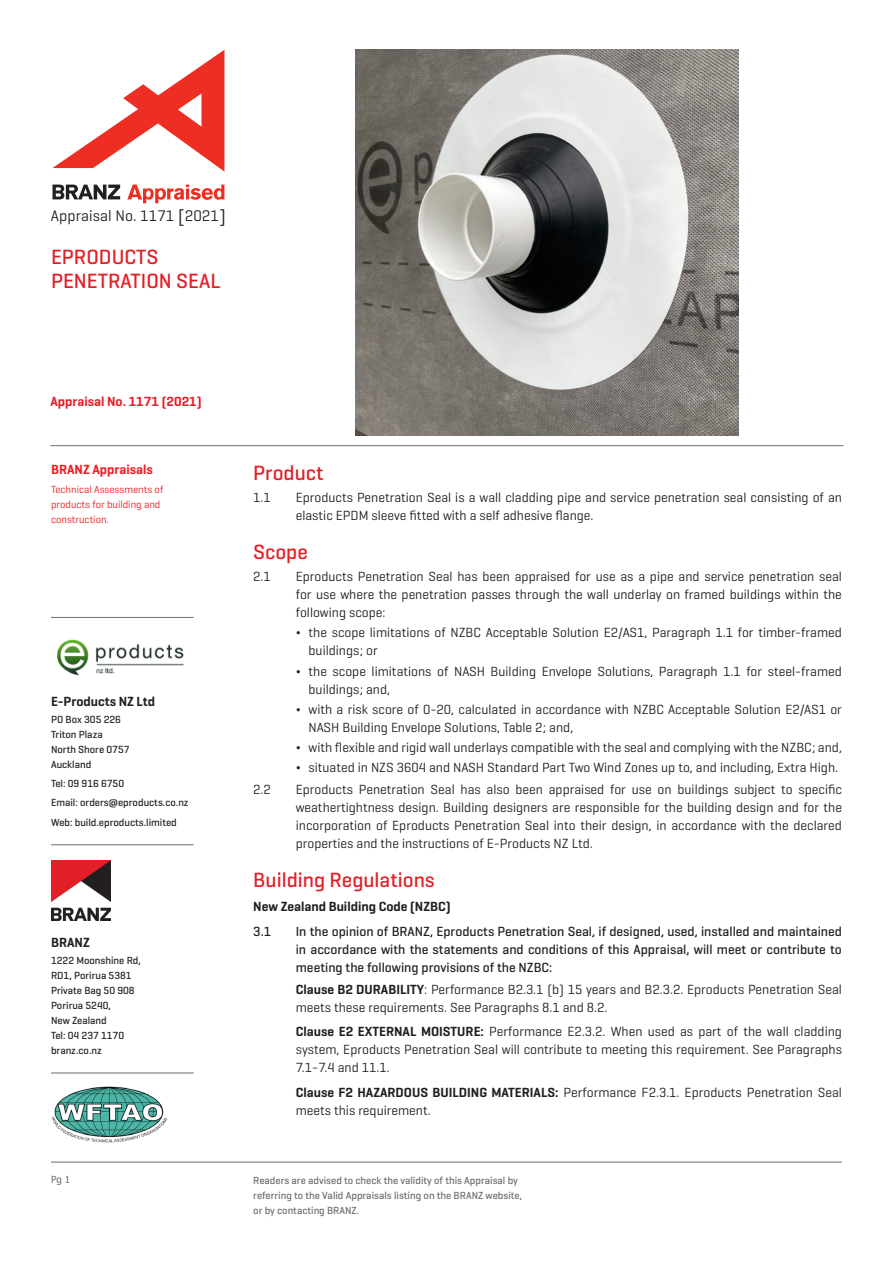
<style>
.page{position:relative;width:893px;height:1263px;background:#fff}
.page>*{position:absolute;margin:0;border:0;box-sizing:border-box;transform-origin:0 0}
.H3_Geo_P{font:500 21px/24px "Geogrotesque";color:#e21f26}
.t1{font:15.6px "Geogrotesque";letter-spacing:.005em;color:#231f20}
.Body_INDENT{font:13.5px/18px "Geogrotesque";color:#231f20}
.t2{font:500 13.5px/18px "Geogrotesque";color:#231f20;text-align:justify}
.H5_Geo_P_INDENT{font:600 13.5px "Geogrotesque";color:#231f20}
.H4_Geo_P{font:600 13.5px "Geogrotesque";color:#e21f26}
.H5_Geo_P{font:600 13.5px "Geogrotesque";color:#231f20}
.Body{font:600 13.5px "Geogrotesque";color:#ee1d23}
.Small_Body_Geo_P{font:500 10.5px/15px "Geogrotesque";color:#231f20}
.Small_Body_Geo_P-2{font:500 10.5px/15px "Geogrotesque";color:#6c6d70}
.Body-2{font:10.5px/15px "Geogrotesque";color:#ee1d23}
.t3{font:9.75px "Tahoma";color:#6c6d70}
.s1{font-size:18.3px}
.s2{font-weight:500}
.s3{font-weight:600}
</style>
<div class="page">
<hr style="left:51px;top:617px;width:143px;height:1px;background:#6c6d70">
<img style="left:57px;top:639px;width:127px;height:37px">
<hr style="left:51px;top:844px;width:143px;height:1px;background:#6c6d70">
<img style="left:51px;top:861px;width:60px;height:59px">
<hr style="left:51px;top:1073px;width:143px;height:1px;background:#6c6d70">
<hr style="left:50px;top:445px;width:793px;height:1px;background:#6c6d70">
<hr style="left:51px;top:1162px;width:791px;height:1px;background:#6c6d70">
<img style="left:51px;top:1086px;width:117px;height:57px">
<svg style="left:52px;top:50px;width:172px;height:122px"></svg>
<svg style="left:127px;top:185px;width:97px;height:18px"></svg>
<svg style="left:53px;top:185px;width:67px;height:14px"></svg>
<img style="left:356px;top:49px;width:382px;height:386px">
<p class="t1" style="left:51px;top:206px;width:176px">Appraisal No. 1171 <span class="s1">[</span>2021<span class="s1">]</span></p>
<p class="H3_Geo_P" style="left:51px;top:245px;width:171px">EPRODUCTS<br>PENETRATION SEAL</p>
<p class="H4_Geo_P" style="left:50px;top:393px;width:153px">Appraisal No. 1171 (2021)</p>
<p class="Body" style="left:51px;top:461px;width:103px">BRANZ Appraisals</p>
<p class="Body-2" style="left:51px;top:482px;width:114px">Technical Assessments of products for building and construction.</p>
<p class="H5_Geo_P" style="left:51px;top:693px;width:106px">E-Products NZ Ltd</p>
<p class="Small_Body_Geo_P" style="left:51px;top:712px;width:72px">PO Box 305 226</p>
<p class="Small_Body_Geo_P" style="left:51px;top:727px;width:53px">Triton Plaza</p>
<p class="Small_Body_Geo_P" style="left:51px;top:742px;width:80px">North Shore 0757</p>
<p class="Small_Body_Geo_P" style="left:51px;top:757px;width:42px">Auckland</p>
<p class="Small_Body_Geo_P" style="left:51px;top:776px;width:75px">Tel: 09 916 6750</p>
<p class="Small_Body_Geo_P" style="left:51px;top:795px;width:139px">Email: orders@eproducts.co.nz</p>
<p class="Small_Body_Geo_P" style="left:51px;top:814px;width:127px">Web: build.eproducts.limited</p>
<p class="H5_Geo_P" style="left:51px;top:934px;width:40px">BRANZ</p>
<p class="Small_Body_Geo_P" style="left:51px;top:952px;width:91px">1222 Moonshine Rd,</p>
<p class="Small_Body_Geo_P" style="left:51px;top:967px;width:82px">RD1, Porirua 5381</p>
<p class="Small_Body_Geo_P" style="left:51px;top:982px;width:85px">Private Bag 50 908</p>
<p class="Small_Body_Geo_P" style="left:51px;top:997px;width:62px">Porirua 5240,<br>New Zealand</p>
<p class="Small_Body_Geo_P" style="left:51px;top:1027px;width:75px">Tel: 04 237 1170</p>
<p class="Small_Body_Geo_P" style="left:51px;top:1042px;width:52px">branz.co.nz</p>
<p class="H3_Geo_P" style="left:253px;top:460px;width:72px">Product</p>
<p class="Body_INDENT" style="left:253px;top:488px;width:19px">1.1</p>
<p class="Body_INDENT" style="left:296px;top:488px;width:548px">Eproducts Penetration Seal is a wall cladding pipe and service penetration seal consisting of an elastic EPDM sleeve fitted with a self adhesive flange.</p>
<p class="H3_Geo_P" style="left:253px;top:539px;width:56px">Scope</p>
<p class="Body_INDENT" style="left:253px;top:567px;width:19px">2.1</p>
<p class="Body_INDENT" style="left:296px;top:567px;width:548px;text-align:justify">Eproducts Penetration Seal has been appraised for use as a pipe and service penetration seal for use where the penetration passes through the wall underlay on framed buildings within the following scope:</p>
<p class="Body_INDENT" style="left:309px;top:623px;width:535px;text-indent:-13px"><span class="s2">¬</span> the scope limitations of NZBC Acceptable Solution E2/AS1, Paragraph 1.1 for timber-framed buildings; or</p>
<p class="Body_INDENT" style="left:309px;top:661px;width:535px;text-indent:-13px"><span class="s2">¬</span> the scope limitations of NASH Building Envelope Solutions, Paragraph 1.1 for steel-framed buildings; and,</p>
<p class="Body_INDENT" style="left:309px;top:700px;width:535px;text-indent:-13px"><span class="s2">¬</span> with a risk score of 0-20, calculated in accordance with NZBC Acceptable Solution E2/AS1 or<br>NASH Building Envelope Solutions, Table 2; and,</p>
<p class="Body_INDENT" style="left:296px;top:738px;width:548px"><span class="s2">¬</span> with flexible and rigid wall underlays compatible with the seal and complying with the NZBC; and,</p>
<p class="Body_INDENT" style="left:296px;top:758px;width:544px"><span class="s2">¬</span> situated in NZS 3604 and NASH Standard Part Two Wind Zones up to, and including, Extra High.</p>
<p class="Body_INDENT" style="left:253px;top:780px;width:19px">2.2</p>
<p class="Body_INDENT" style="left:296px;top:780px;width:548px;text-align:justify">Eproducts Penetration Seal has also been appraised for use on buildings subject to specific weathertightness design. Building designers are responsible for the building design and for the incorporation of Eproducts Penetration Seal into their design, in accordance with the declared properties and the instructions of E-Products NZ Ltd.</p>
<p class="H3_Geo_P" style="left:253px;top:867px;width:183px">Building Regulations</p>
<p class="H5_Geo_P_INDENT" style="left:253px;top:898px;width:199px">New Zealand Building Code (NZBC)</p>
<p class="t2" style="left:253px;top:922px;width:19px">3.1</p>
<p class="t2" style="left:296px;top:922px;width:548px">In the opinion of BRANZ, Eproducts Penetration Seal, if designed, used, installed and maintained in accordance with the statements and conditions of this Appraisal, will meet or contribute to meeting the following provisions of the NZBC:</p>
<p class="Body_INDENT" style="left:296px;top:980px;width:548px"><span class="s3">Clause B2 DURABILITY</span>: Performance B2.3.1 (b) 15 years and B2.3.2. Eproducts Penetration Seal meets these requirements. See Paragraphs 8.1 and 8.2.</p>
<p class="Body_INDENT" style="left:296px;top:1022px;width:548px;text-align:justify"><span class="s3">Clause E2 EXTERNAL MOISTURE:</span> Performance E2.3.2. When used as part of the wall cladding system, Eproducts Penetration Seal will contribute to meeting this requirement. See Paragraphs 7.1-7.4 and 11.1.</p>
<p class="Body_INDENT" style="left:296px;top:1083px;width:548px"><span class="s3">Clause F2 HAZARDOUS BUILDING MATERIALS:</span> Performance F2.3.1. Eproducts Penetration Seal meets this requirement.</p>
<p class="t3" style="left:51px;top:1173px;width:21px">Pg 1</p>
<p class="Small_Body_Geo_P-2" style="left:253px;top:1172px;width:270px">Readers are advised to check the validity of this Appraisal by referring to the Valid Appraisals listing on the BRANZ website, or by contacting BRANZ.</p>
</div>
